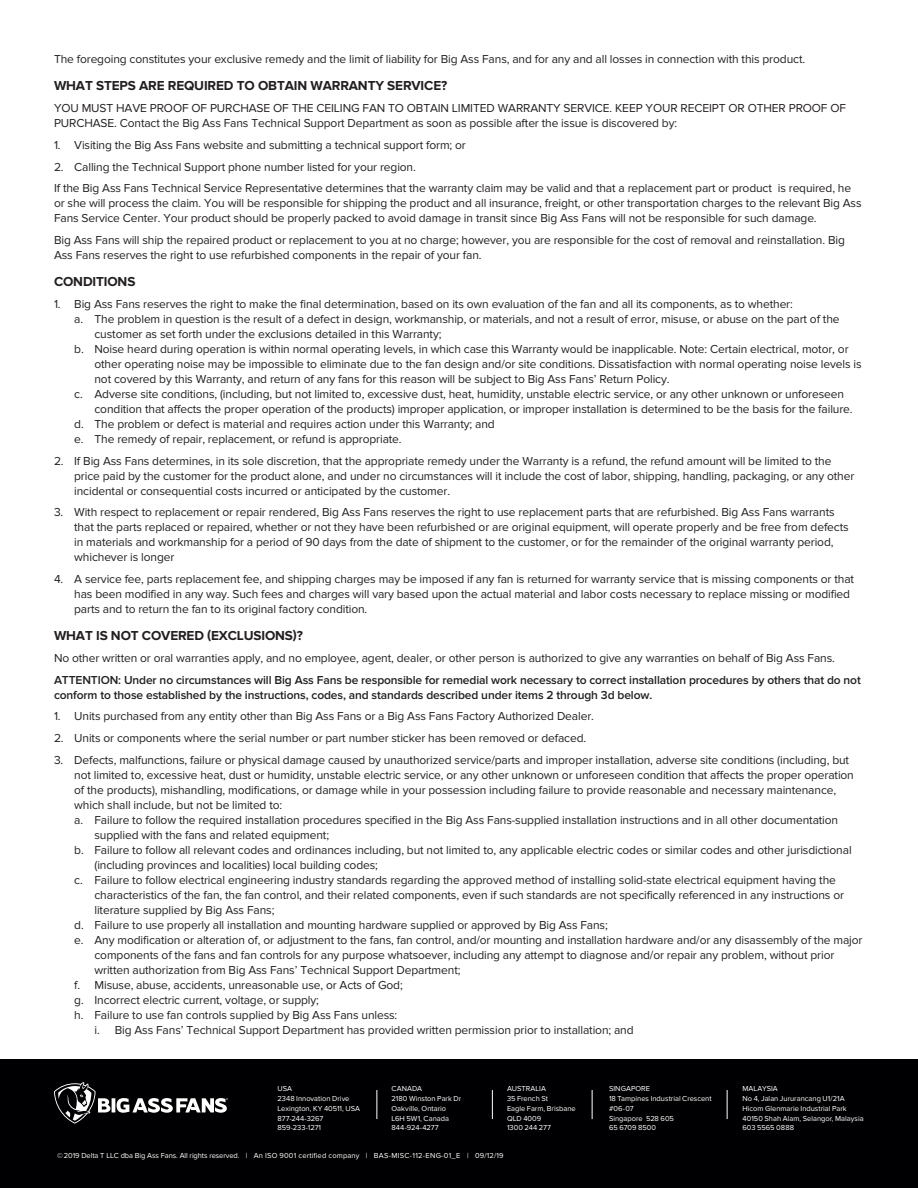
<style>
.page{position:relative;width:918px;height:1188px;background:#fff}
.page>*{position:absolute;margin:0;border:0;box-sizing:border-box;transform-origin:0 0}
.Heading_3{font:700 13.5px "Proxima Nova";letter-spacing:-.01em;color:#231f20}
.Bullets{font:12px/15px "Proxima Nova";letter-spacing:-.01em;color:#231f20}
.t1{font:600 12px/15px "Proxima Nova";letter-spacing:-.01em;color:#231f20}
.t2{font:7.5px/9.8px "Proxima Nova";color:#fff}
.t3{font:7.5px "Proxima Nova";letter-spacing:.02em;color:#fff}
</style>
<div class="page">
<div style="left:0;top:1060px;width:918px;height:128px;background:#000002"></div>
<svg style="left:54px;top:1082px;width:174px;height:42px"></svg>
<svg style="left:376px;top:1090px;width:1px;height:29px"></svg>
<svg style="left:492px;top:1090px;width:1px;height:29px"></svg>
<svg style="left:592px;top:1090px;width:1px;height:29px"></svg>
<svg style="left:727px;top:1090px;width:1px;height:29px"></svg>
<p class="Bullets" style="left:54px;top:52px;width:753px">The foregoing constitutes your exclusive remedy and the limit of liability for Big Ass Fans, and for any and all losses in connection with this product.</p>
<p class="Heading_3" style="left:54px;top:78px;width:395px">WHAT STEPS ARE REQUIRED TO OBTAIN WARRANTY SERVICE?</p>
<p class="Bullets" style="left:54px;top:101px;width:794px">YOU MUST HAVE PROOF OF PURCHASE OF THE CEILING FAN TO OBTAIN LIMITED WARRANTY SERVICE. KEEP YOUR RECEIPT OR OTHER PROOF OF<br>PURCHASE. Contact the Big Ass Fans Technical Support Department as soon as possible after the issue is discovered by:</p>
<p class="Bullets" style="left:54px;top:138px;width:413px">1. Visiting the Big Ass Fans website and submitting a technical support form; or</p>
<p class="Bullets" style="left:54px;top:159px;width:363px">2. Calling the Technical Support phone number listed for your region.</p>
<p class="Bullets" style="left:54px;top:181px;width:809px">If the Big Ass Fans Technical Service Representative determines that the warranty claim may be valid and that a replacement part or product is required, he or she will process the claim. You will be responsible for shipping the product and all insurance, freight, or other transportation charges to the relevant Big Ass<br>Fans Service Center. Your product should be properly packed to avoid damage in transit since Big Ass Fans will not be responsible for such damage.</p>
<p class="Bullets" style="left:54px;top:233px;width:792px">Big Ass Fans will ship the repaired product or replacement to you at no charge; however, you are responsible for the cost of removal and reinstallation. Big<br>Ass Fans reserves the right to use refurbished components in the repair of your fan.</p>
<p class="Heading_3" style="left:54px;top:274px;width:83px">CONDITIONS</p>
<p class="Bullets" style="left:54px;top:297px;width:740px">1. Big Ass Fans reserves the right to make the final determination, based on its own evaluation of the fan and all its components, as to whether:</p>
<p class="Bullets" style="left:94px;top:312px;width:747px;text-indent:-20px">a. The problem in question is the result of a defect in design, workmanship, or materials, and not a result of error, misuse, or abuse on the part of the customer as set forth under the exclusions detailed in this Warranty;</p>
<p class="Bullets" style="left:94px;top:342px;width:769px;text-indent:-20px">b. Noise heard during operation is within normal operating levels, in which case this Warranty would be inapplicable. Note: Certain electrical, motor, or other operating noise may be impossible to eliminate due to the fan design and/or site conditions. Dissatisfaction with normal operating noise levels is not covered by this Warranty, and return of any fans for this reason will be subject to Big Ass Fans’ Return Policy.</p>
<p class="Bullets" style="left:94px;top:387px;width:760px;text-indent:-20px">c. Adverse site conditions, (including, but not limited to, excessive dust, heat, humidity, unstable electric service, or any other unknown or unforeseen condition that affects the proper operation of the products) improper application, or improper installation is determined to be the basis for the failure.</p>
<p class="Bullets" style="left:74px;top:417px;width:422px">d. The problem or defect is material and requires action under this Warranty; and</p>
<p class="Bullets" style="left:74px;top:432px;width:329px">e. The remedy of repair, replacement, or refund is appropriate.</p>
<p class="Bullets" style="left:74px;top:453px;width:782px;text-indent:-20px">2. If Big Ass Fans determines, in its sole discretion, that the appropriate remedy under the Warranty is a refund, the refund amount will be limited to the price paid by the customer for the product alone, and under no circumstances will it include the cost of labor, shipping, handling, packaging, or any other incidental or consequential costs incurred or anticipated by the customer.</p>
<p class="Bullets" style="left:74px;top:505px;width:776px;text-indent:-20px">3. With respect to replacement or repair rendered, Big Ass Fans reserves the right to use replacement parts that are refurbished. Big Ass Fans warrants that the parts replaced or repaired, whether or not they have been refurbished or are original equipment, will operate properly and be free from defects in materials and workmanship for a period of 90 days from the date of shipment to the customer, or for the remainder of the original warranty period, whichever is longer</p>
<p class="Bullets" style="left:74px;top:572px;width:781px;text-indent:-20px">4. A service fee, parts replacement fee, and shipping charges may be imposed if any fan is returned for warranty service that is missing components or that has been modified in any way. Such fees and charges will vary based upon the actual material and labor costs necessary to replace missing or modified parts and to return the fan to its original factory condition.</p>
<p class="Heading_3" style="left:54px;top:628px;width:250px">WHAT IS NOT COVERED (EXCLUSIONS)?</p>
<p class="Bullets" style="left:54px;top:651px;width:782px">No other written or oral warranties apply, and no employee, agent, dealer, or other person is authorized to give any warranties on behalf of Big Ass Fans.</p>
<p class="t1" style="left:54px;top:672px;width:808px">ATTENTION: Under no circumstances will Big Ass Fans be responsible for remedial work necessary to correct installation procedures by others that do not conform to those established by the instructions, codes, and standards described under items 2 through 3d below.</p>
<p class="Bullets" style="left:54px;top:709px;width:541px">1. Units purchased from any entity other than Big Ass Fans or a Big Ass Fans Factory Authorized Dealer.</p>
<p class="Bullets" style="left:54px;top:731px;width:534px">2. Units or components where the serial number or part number sticker has been removed or defaced.</p>
<p class="Bullets" style="left:74px;top:753px;width:781px;text-indent:-20px">3. Defects, malfunctions, failure or physical damage caused by unauthorized service/parts and improper installation, adverse site conditions (including, but not limited to, excessive heat, dust or humidity, unstable electric service, or any other unknown or unforeseen condition that affects the proper operation of the products), mishandling, modifications, or damage while in your possession including failure to provide reasonable and necessary maintenance, which shall include, but not be limited to:</p>
<p class="Bullets" style="left:94px;top:813px;width:745px;text-indent:-20px">a. Failure to follow the required installation procedures specified in the Big Ass Fans-supplied installation instructions and in all other documentation supplied with the fans and related equipment;</p>
<p class="Bullets" style="left:94px;top:843px;width:759px;text-indent:-20px">b. Failure to follow all relevant codes and ordinances including, but not limited to, any applicable electric codes or similar codes and other jurisdictional (including provinces and localities) local building codes;</p>
<p class="Bullets" style="left:94px;top:873px;width:751px;text-indent:-20px">c. Failure to follow electrical engineering industry standards regarding the approved method of installing solid-state electrical equipment having the characteristics of the fan, the fan control, and their related components, even if such standards are not specifically referenced in any instructions or literature supplied by Big Ass Fans;</p>
<p class="Bullets" style="left:74px;top:918px;width:535px">d. Failure to use properly all installation and mounting hardware supplied or approved by Big Ass Fans;</p>
<p class="Bullets" style="left:94px;top:933px;width:770px;text-indent:-20px">e. Any modification or alteration of, or adjustment to the fans, fan control, and/or mounting and installation hardware and/or any disassembly of the major components of the fans and fan controls for any purpose whatsoever, including any attempt to diagnose and/or repair any problem, without prior written authorization from Big Ass Fans’ Technical Support Department;</p>
<p class="Bullets" style="left:74px;top:978px;width:330px">f. Misuse, abuse, accidents, unreasonable use, or Acts of God;</p>
<p class="Bullets" style="left:74px;top:993px;width:246px">g. Incorrect electric current, voltage, or supply;</p>
<p class="Bullets" style="left:74px;top:1008px;width:325px">h. Failure to use fan controls supplied by Big Ass Fans unless:</p>
<p class="Bullets" style="left:94px;top:1023px;width:541px">i. Big Ass Fans’ Technical Support Department has provided written permission prior to installation; and</p>
<p class="t2" style="left:278px;top:1084px;width:84px">USA<br>2348 Innovation Drive<br>Lexington, KY 40511, USA<br>877-244-3267<br>859-233-1271</p>
<p class="t2" style="left:392px;top:1084px;width:71px">CANADA<br>2180 Winston Park Dr<br>Oakville, Ontario<br>L6H 5W1, Canada<br>844-924-4277</p>
<p class="t2" style="left:507px;top:1084px;width:70px">AUSTRALIA<br>35 French St<br>Eagle Farm, Brisbane<br>QLD 4009<br>1300 244 277</p>
<p class="t2" style="left:609px;top:1084px;width:104px">SINGAPORE<br>18 Tampines Industrial Crescent #06-07<br>Singapore 528 605<br>65 6709 8500</p>
<p class="t2" style="left:742px;top:1084px;width:123px">MALAYSIA<br>No 4, Jalan Jururancang U1/21A<br>Hicom Glenmarie Industrial Park<br>40150 Shah Alam, Selangor, Malaysia<br>603 5565 0888</p>
<p class="t3" style="left:57px;top:1151px;width:448px">©2019 Delta T LLC dba Big Ass Fans. All rights reserved. | An ISO 9001 certified company | BAS-MISC-112-ENG-01_E | 09/12/19</p>
</div>
